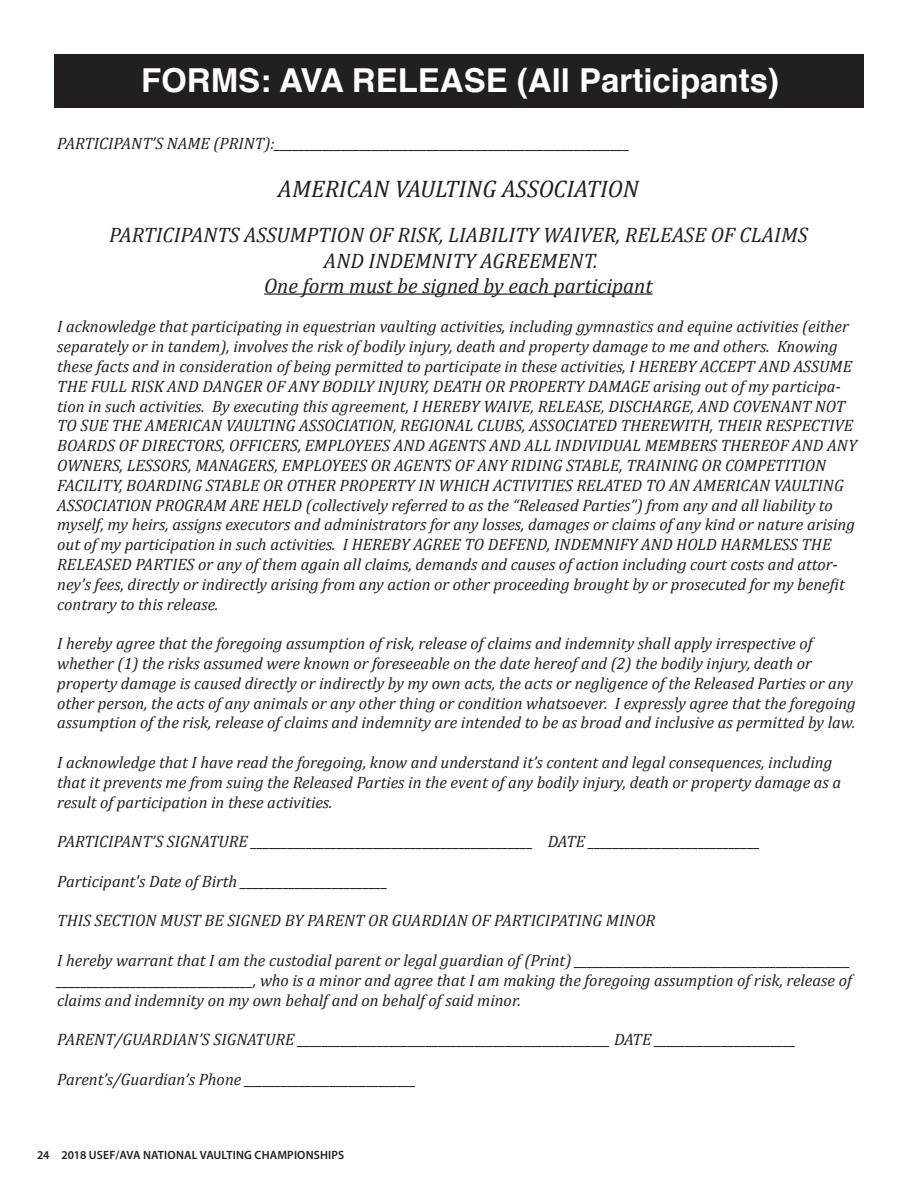
<style>
.page{position:relative;width:918px;height:1188px;background:#fff}
.page>*{position:absolute;margin:0;border:0;box-sizing:border-box;transform-origin:0 0}
.t1{font:700 33px "Helvetica";color:#fff}
.t2{font:italic 24px "Cambria";color:#231f20}
.t3{font:italic 21px/25.2px "Cambria";color:#231f20;text-align:center}
.t4{font:italic 16.5px/19.8px "Cambria";color:#231f20}
.t5{font:600 12px "Myriad Pro";letter-spacing:.015em;color:#231f20}
</style>
<div class="page">
<div style="left:54px;top:54px;width:810px;height:54px;background:#231f20"></div>
<hr style="left:264px;top:294px;width:389px;height:1px;background:#231f20">
<p class="t1" style="left:141px;top:54px;width:640px">FORMS: AVA RELEASE (All Participants)</p>
<p class="t4" style="left:57px;top:133px;width:574px">PARTICIPANT’S NAME (PRINT):__________________________________________________________</p>
<p class="t2" style="left:278px;top:172px;width:363px">AMERICAN VAULTING ASSOCIATION</p>
<p class="t3" style="left:109px;top:222px;width:700px">PARTICIPANTS ASSUMPTION OF RISK, LIABILITY WAIVER, RELEASE OF CLAIMS<br>AND INDEMNITY AGREEMENT.</p>
<p class="t3" style="left:264px;top:272px;width:390px">One form must be signed by each participant</p>
<p class="t4" style="left:57px;top:316px;width:801px">I acknowledge that participating in equestrian vaulting activities, including gymnastics and equine activities (either separately or in tandem), involves the risk of bodily injury, death and property damage to me and others. Knowing these facts and in consideration of being permitted to participate in these activities, I HEREBY ACCEPT AND ASSUME THE FULL RISK AND DANGER OF ANY BODILY INJURY, DEATH OR PROPERTY DAMAGE arising out of my participa&shy;tion in such activities. By executing this agreement, I HEREBY WAIVE, RELEASE, DISCHARGE, AND COVENANT NOT TO SUE THE AMERICAN VAULTING ASSOCIATION, REGIONAL CLUBS, ASSOCIATED THEREWITH, THEIR RESPECTIVE BOARDS OF DIRECTORS, OFFICERS, EMPLOYEES AND AGENTS AND ALL INDIVIDUAL MEMBERS THEREOF AND ANY OWNERS, LESSORS, MANAGERS, EMPLOYEES OR AGENTS OF ANY RIDING STABLE, TRAINING OR COMPETITION FACILITY, BOARDING STABLE OR OTHER PROPERTY IN WHICH ACTIVITIES RELATED TO AN AMERICAN VAULTING ASSOCIATION PROGRAM ARE HELD (collectively referred to as the “Released Parties”) from any and all liability to myself, my heirs, assigns executors and administrators for any losses, damages or claims of any kind or nature arising out of my participation in such activities. I HEREBY AGREE TO DEFEND, INDEMNIFY AND HOLD HARMLESS THE RELEASED PARTIES or any of them again all claims, demands and causes of action including court costs and attor&shy;ney’s fees, directly or indirectly arising from any action or other proceeding brought by or prosecuted for my benefit contrary to this release.</p>
<p class="t4" style="left:57px;top:633px;width:800px">I hereby agree that the foregoing assumption of risk, release of claims and indemnity shall apply irrespective of whether (1) the risks assumed were known or foreseeable on the date hereof and (2) the bodily injury, death or property damage is caused directly or indirectly by my own acts, the acts or negligence of the Released Parties or any other person, the acts of any animals or any other thing or condition whatsoever. I expressly agree that the foregoing assumption of the risk, release of claims and indemnity are intended to be as broad and inclusive as permitted by law.</p>
<p class="t4" style="left:57px;top:752px;width:785px">I acknowledge that I have read the foregoing, know and understand it’s content and legal consequences, including that it prevents me from suing the Released Parties in the event of any bodily injury, death or property damage as a result of participation in these activities.</p>
<p class="t4" style="left:57px;top:831px;width:705px">PARTICIPANT’S SIGNATURE ______________________________________________ DATE ____________________________</p>
<p class="t4" style="left:57px;top:871px;width:332px">Participant's Date of Birth ________________________</p>
<p class="t4" style="left:57px;top:910px;width:600px">THIS SECTION MUST BE SIGNED BY PARENT OR GUARDIAN OF PARTICIPATING MINOR</p>
<p class="t4" style="left:57px;top:950px;width:796px;text-align:justify">I hereby warrant that I am the custodial parent or legal guardian of (Print) _____________________________________________ ________________________________, who is a minor and agree that I am making the foregoing assumption of risk, release of claims and indemnity on my own behalf and on behalf of said minor.</p>
<p class="t4" style="left:57px;top:1029px;width:740px">PARENT/GUARDIAN’S SIGNATURE ___________________________________________________ DATE _______________________</p>
<p class="t4" style="left:57px;top:1069px;width:361px">Parent’s/Guardian’s Phone ____________________________</p>
<p class="t5" style="left:37px;top:1147px;width:309px">24 2018 USEF/AVA NATIONAL VAULTING CHAMPIONSHIPS</p>
</div>
